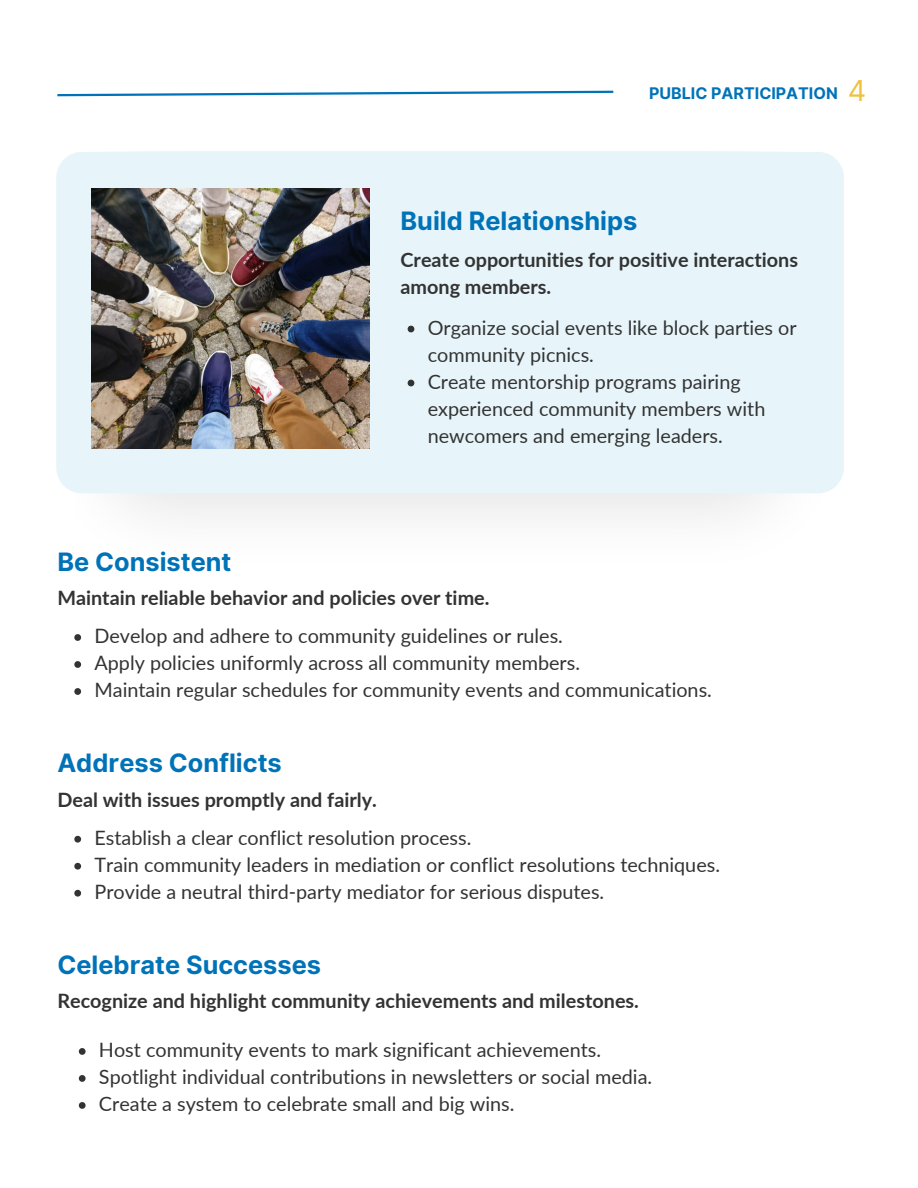
<style>
.page{position:relative;width:918px;height:1188px;background:#fff}
.page>*{position:absolute;margin:0;border:0;box-sizing:border-box;transform-origin:0 0}
.t1{font:28.8px "Inter";color:#f0c140}
.t2{font:700 25.35px "Inter";color:#0073b8}
.t3{font:19.8px/27px "Lato";color:#333}
.t4{font:700 19.8px/27px "Lato";color:#333}
.t5{font:700 16.05px "Inter";color:#0073b8}
</style>
<div class="page">
<svg style="left:57px;top:90px;width:557px;height:7px"></svg>
<div style="left:56px;top:152px;width:787px;height:341px;background:#e7f5fa"></div>
<img style="left:92px;top:189px;width:278px;height:260px">
<svg style="left:408px;top:326px;width:6px;height:6px"></svg>
<svg style="left:408px;top:380px;width:6px;height:6px"></svg>
<svg style="left:74px;top:634px;width:7px;height:7px"></svg>
<svg style="left:74px;top:661px;width:7px;height:7px"></svg>
<svg style="left:74px;top:688px;width:7px;height:7px"></svg>
<svg style="left:74px;top:836px;width:7px;height:7px"></svg>
<svg style="left:74px;top:863px;width:7px;height:7px"></svg>
<svg style="left:74px;top:890px;width:7px;height:7px"></svg>
<svg style="left:79px;top:1048px;width:7px;height:7px"></svg>
<svg style="left:79px;top:1075px;width:7px;height:7px"></svg>
<svg style="left:79px;top:1102px;width:7px;height:7px"></svg>
<p class="t5" style="left:649px;top:83px;width:190px">PUBLIC PARTICIPATION</p>
<p class="t1" style="left:848px;top:73px;width:20px">4</p>
<p class="t2" style="left:401px;top:206px;width:238px">Build Relationships</p>
<h1 class="t4" style="left:401px;top:246px;width:399px">Create opportunities for positive interactions among members.</h1>
<p class="t3" style="left:428px;top:314px;width:370px">Organize social events like block parties or community picnics.</p>
<p class="t3" style="left:428px;top:368px;width:339px">Create mentorship programs pairing experienced community members with newcomers and emerging leaders.</p>
<h1 class="t2" style="left:57px;top:546px;width:176px">Be Consistent</h1>
<p class="t4" style="left:57px;top:584px;width:434px">Maintain reliable behavior and policies over time.</p>
<p class="t3" style="left:94px;top:622px;width:470px">Develop and adhere to community guidelines or rules.</p>
<p class="t3" style="left:94px;top:649px;width:487px">Apply policies uniformly across all community members.</p>
<p class="t3" style="left:94px;top:676px;width:619px">Maintain regular schedules for community events and communications.</p>
<h1 class="t2" style="left:57px;top:748px;width:226px">Address Conflicts</h1>
<p class="t4" style="left:57px;top:785px;width:321px">Deal with issues promptly and fairly.</p>
<p class="t3" style="left:94px;top:824px;width:378px">Establish a clear conflict resolution process.</p>
<p class="t3" style="left:94px;top:851px;width:627px">Train community leaders in mediation or conflict resolutions techniques.</p>
<p class="t3" style="left:94px;top:878px;width:511px">Provide a neutral third-party mediator for serious disputes.</p>
<h1 class="t2" style="left:57px;top:950px;width:265px">Celebrate Successes</h1>
<p class="t4" style="left:57px;top:987px;width:583px">Recognize and highlight community achievements and milestones.</p>
<p class="t3" style="left:99px;top:1036px;width:504px">Host community events to mark significant achievements.</p>
<p class="t3" style="left:99px;top:1063px;width:555px">Spotlight individual contributions in newsletters or social media.</p>
<p class="t3" style="left:99px;top:1090px;width:417px">Create a system to celebrate small and big wins.</p>
</div>
